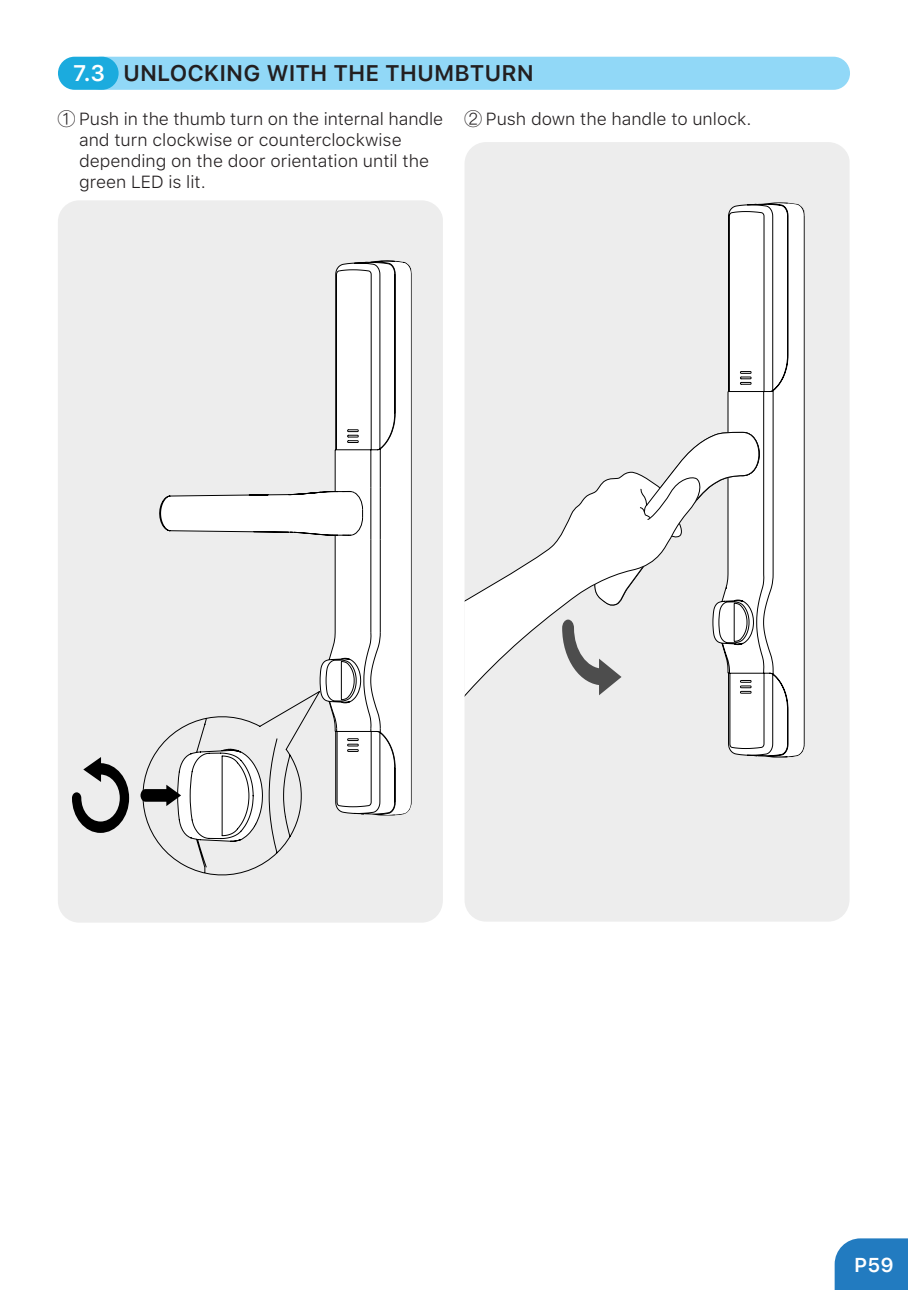
<style>
.page{position:relative;width:908px;height:1290px;background:#fff}
.page>*{position:absolute;margin:0;border:0;box-sizing:border-box;transform-origin:0 0}
.页眉右{font:600 22.5px "SF Pro Text";color:#231f20}
.t1{font:600 20px "SF Pro Text";color:#fff}
.t2{font:300 17.5px/21px "SF Pro Text";color:#231f20}
.s1{color:#fff}
.s2{font-family:"Ping Fang SC Regular";font-weight:400}
</style>
<div class="page">
<div style="left:834px;top:1238px;width:73px;height:52px;background:#227bc0"></div>
<div style="left:84px;top:57px;width:765px;height:33px;background:#91d8f7;border-radius:17px"></div>
<div style="left:58px;top:57px;width:60px;height:33px;background:#1babde;border-radius:17px"></div>
<div style="left:58px;top:200px;width:385px;height:722px;background:#ededed"></div>
<svg style="left:159px;top:262px;width:170px;height:552px;background:#ececec"></svg>
<svg style="left:329px;top:258px;width:33px;height:560px"></svg>
<svg style="left:72px;top:691px;width:248px;height:196px;background:#ddd"></svg>
<div style="left:465px;top:142px;width:384px;height:779px;background:#ededed"></div>
<svg style="left:464px;top:472px;width:98px;height:244px"></svg>
<svg style="left:562px;top:196px;width:264px;height:567px"></svg>
<svg style="left:362px;top:254px;width:72px;height:567px"></svg>
<p class="页眉右" style="left:73px;top:57px;width:462px"><span class="s1">7.3</span> UNLOCKING WITH THE THUMBTURN</p>
<p class="t2" style="left:79px;top:109px;width:365px;text-indent:-21px"><span class="s2">①</span> Push in the thumb turn on the internal handle and turn clockwise or counterclockwise depending on the door orientation until the green LED is lit.</p>
<p class="t2" style="left:464px;top:109px;width:288px"><span class="s2">②</span> Push down the handle to unlock.</p>
<p class="t1" style="left:853px;top:1250px;width:41px">P59</p>
</div>
